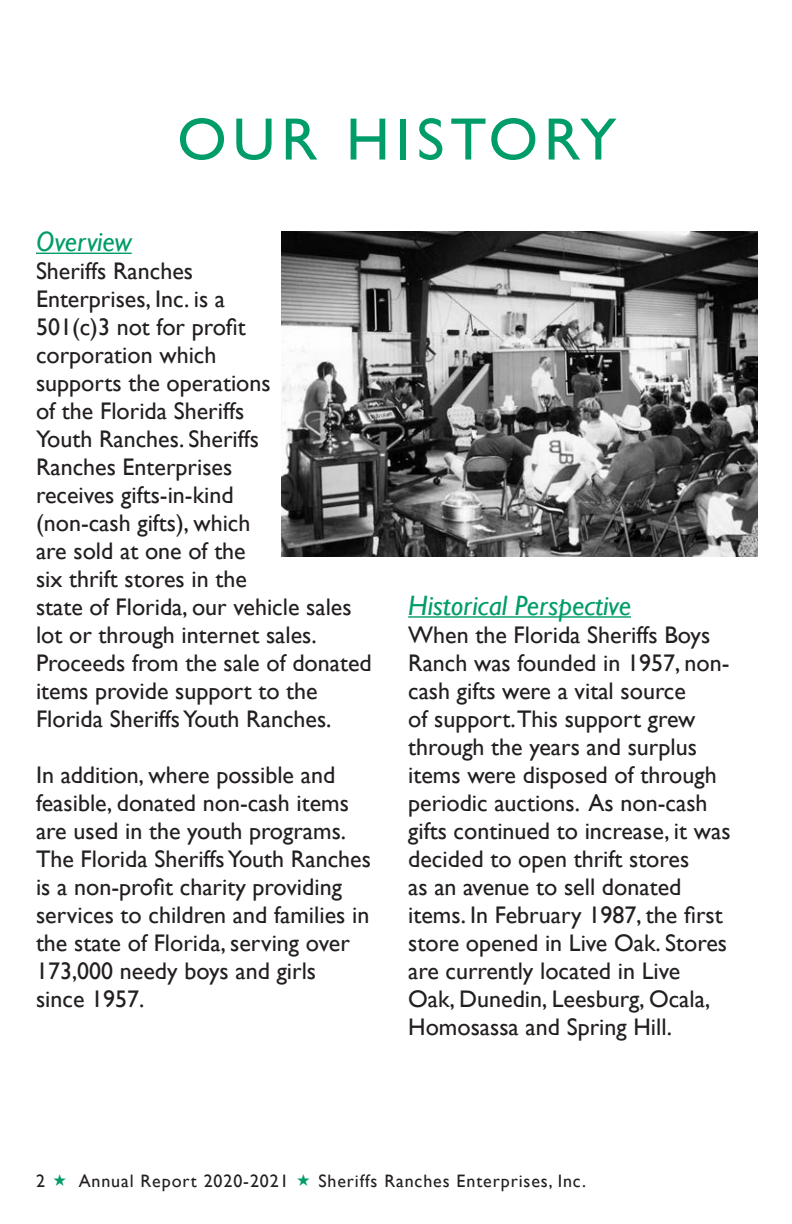
<style>
.page{position:relative;width:792px;height:1224px;background:#fff}
.page>*{position:absolute;margin:0;border:0;box-sizing:border-box;transform-origin:0 0}
.t1{font:60px "Gill Sans";letter-spacing:.1em;color:#009c69}
.t2{font:italic 28px "Gill Sans";color:#009c69}
.t3{font:24px/28px "Gill Sans";color:#231f20}
.t4{font:18px "Gill Sans";letter-spacing:.05em;color:#231f20}
</style>
<div class="page">
<hr style="left:36px;top:253px;width:96px;height:1px;background:#009c69">
<img style="left:282px;top:232px;width:476px;height:324px">
<hr style="left:408px;top:616px;width:223px;height:2px;background:#009c69">
<p class="t1" style="left:177px;top:104px;width:441px">OUR HISTORY</p>
<p class="t2" style="left:36px;top:225px;width:97px">Overview</p>
<p class="t3" style="left:36px;top:258px;width:337px">Sheriffs Ranches<br>Enterprises, Inc. is a<br>501(c)3 not for profit<br>corporation which<br>supports the operations<br>of the Florida Sheriffs<br>Youth Ranches. Sheriffs<br>Ranches Enterprises<br>receives gifts-in-kind<br>(non-cash gifts), which<br>are sold at one of the<br>six thrift stores in the<br>state of Florida, our vehicle sales lot or through internet sales.<br>Proceeds from the sale of donated items provide support to the<br>Florida Sheriffs Youth Ranches.</p>
<p class="t3" style="left:36px;top:762px;width:336px">In addition, where possible and feasible, donated non-cash items are used in the youth programs.<br>The Florida Sheriffs Youth Ranches is a non-profit charity providing services to children and families in the state of Florida, serving over<br>173,000 needy boys and girls<br>since 1957.</p>
<p class="t2" style="left:408px;top:589px;width:224px">Historical Perspective</p>
<p class="t3" style="left:408px;top:621px;width:324px">When the Florida Sheriffs Boys<br>Ranch was founded in 1957, non&shy;cash gifts were a vital source<br>of support.This support grew through the years and surplus items were disposed of through periodic auctions. As non-cash gifts continued to increase, it was decided to open thrift stores<br>as an avenue to sell donated items. In February 1987, the first store opened in Live Oak. Stores are currently located in Live<br>Oak, Dunedin, Leesburg, Ocala,<br>Homosassa and Spring Hill.</p>
<p class="t4" style="left:36px;top:1170px;width:10px">2</p>
<p class="t4" style="left:79px;top:1170px;width:211px">Annual Report 2020-2021</p>
<p class="t4" style="left:318px;top:1170px;width:269px">Sheriffs Ranches Enterprises, Inc.</p>
</div>
